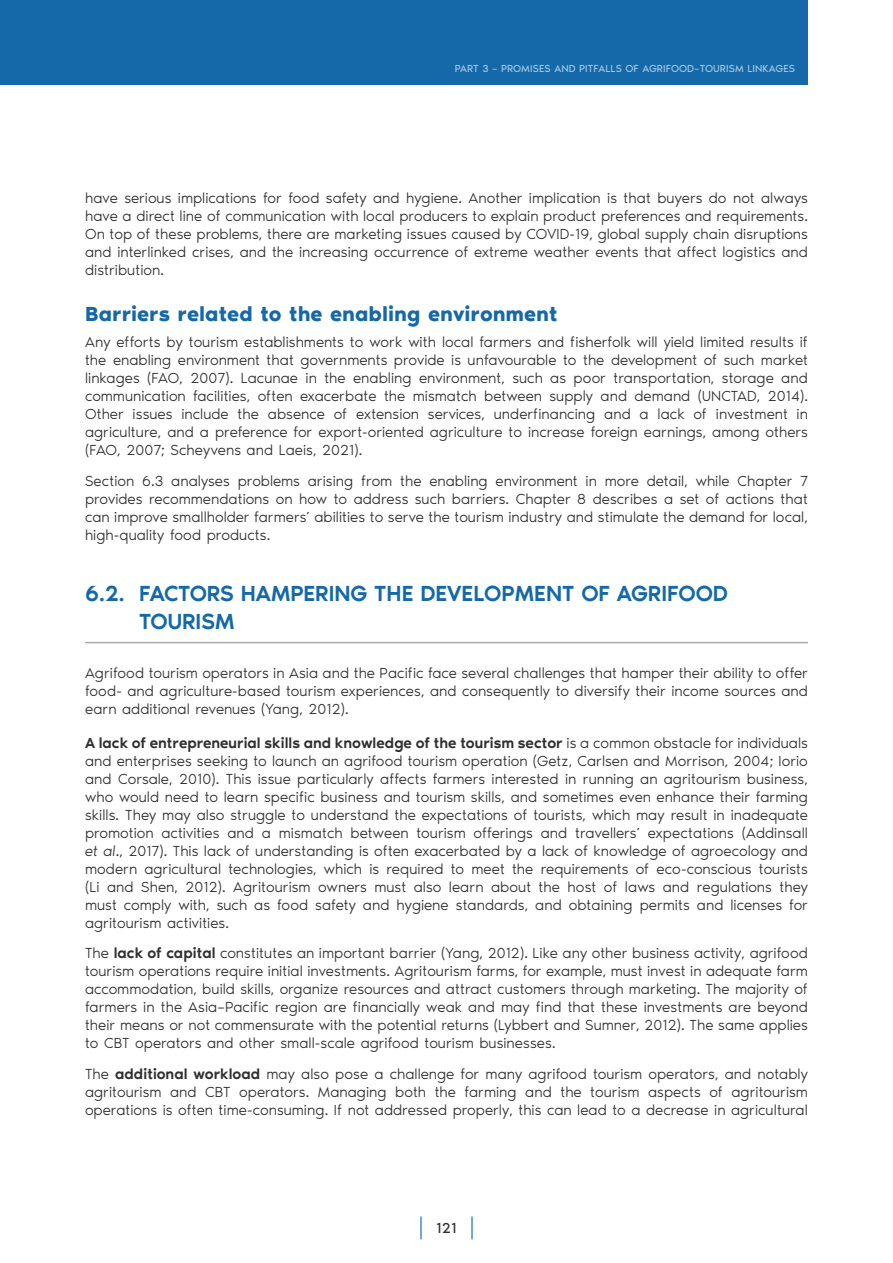
<style>
.page{position:relative;width:893px;height:1263px;background:#fff}
.page>*{position:absolute;margin:0;border:0;box-sizing:border-box;transform-origin:0 0}
.SUBHEAD_1{font:500 22.5px/28.5px "Noir Pro";letter-spacing:-.01em;color:#1569a9}
.SUBHEAD_2{font:600 21px "Noir Pro";color:#1569a9}
.BODY{font:300 15px/18px "Noir Pro";color:#312f30;text-align:justify}
.t1{font:15px "Noir Pro";color:#312f30}
.t2{font:10.5px "Noir Pro";letter-spacing:.01em;color:#a0c9eb}
.s1{font-weight:500}
.s2{font-style:italic}
</style>
<div class="page">
<div style="left:0;top:0;width:808px;height:85px;background:#1569a9"></div>
<hr style="left:420px;top:1217px;width:2px;height:22px;background:#448dcb">
<hr style="left:471px;top:1217px;width:2px;height:22px;background:#448dcb">
<hr style="left:85px;top:642px;width:723px;height:1px;background:#a8a9ad">
<p class="t2" style="left:455px;top:61px;width:342px">PART 3 – PROMISES AND PITFALLS OF AGRIFOOD–TOURISM LINKAGES</p>
<p class="BODY" style="left:85px;top:188px;width:724px">have serious implications for food safety and hygiene. Another implication is that buyers do not always have a direct line of communication with local producers to explain product preferences and requirements.<br>On top of these problems, there are marketing issues caused by COVID-19, global supply chain disruptions and interlinked crises, and the increasing occurrence of extreme weather events that affect logistics and distribution.</p>
<p class="SUBHEAD_2" style="left:85px;top:297px;width:474px">Barriers related to the enabling environment</p>
<p class="BODY" style="left:85px;top:332px;width:724px">Any efforts by tourism establishments to work with local farmers and fisherfolk will yield limited results if the enabling environment that governments provide is unfavourable to the development of such market linkages (FAO, 2007). Lacunae in the enabling environment, such as poor transportation, storage and communication facilities, often exacerbate the mismatch between supply and demand (UNCTAD, 2014).<br>Other issues include the absence of extension services, underfinancing and a lack of investment in agriculture, and a preference for export-oriented agriculture to increase foreign earnings, among others (FAO, 2007; Scheyvens and Laeis, 2021).</p>
<p class="BODY" style="left:85px;top:471px;width:724px">Section 6.3 analyses problems arising from the enabling environment in more detail, while Chapter 7 provides recommendations on how to address such barriers. Chapter 8 describes a set of actions that can improve smallholder farmers’ abilities to serve the tourism industry and stimulate the demand for local, high-quality food products.</p>
<p class="SUBHEAD_1" style="left:139px;top:577px;width:590px;text-indent:-54px">6.2. FACTORS HAMPERING THE DEVELOPMENT OF AGRIFOOD<br>TOURISM</p>
<p class="BODY" style="left:85px;top:663px;width:724px">Agrifood tourism operators in Asia and the Pacific face several challenges that hamper their ability to offer food- and agriculture-based tourism experiences, and consequently to diversify their income sources and earn additional revenues (Yang, 2012).</p>
<p class="BODY" style="left:85px;top:733px;width:724px"><span class="s1">A lack of entrepreneurial skills and knowledge of the tourism sector</span> is a common obstacle for individuals and enterprises seeking to launch an agrifood tourism operation (Getz, Carlsen and Morrison, 2004; Iorio and Corsale, 2010). This issue particularly affects farmers interested in running an agritourism business, who would need to learn specific business and tourism skills, and sometimes even enhance their farming skills. They may also struggle to understand the expectations of tourists, which may result in inadequate promotion activities and a mismatch between tourism offerings and travellers’ expectations (Addinsall <span class="s2">et al</span>., 2017). This lack of understanding is often exacerbated by a lack of knowledge of agroecology and modern agricultural technologies, which is required to meet the requirements of eco-conscious tourists (Li and Shen, 2012). Agritourism owners must also learn about the host of laws and regulations they must comply with, such as food safety and hygiene standards, and obtaining permits and licenses for agritourism activities.</p>
<p class="BODY" style="left:85px;top:943px;width:724px">The <span class="s1">lack of capital</span> constitutes an important barrier (Yang, 2012). Like any other business activity, agrifood tourism operations require initial investments. Agritourism farms, for example, must invest in adequate farm accommodation, build skills, organize resources and attract customers through marketing. The majority of farmers in the Asia–Pacific region are financially weak and may find that these investments are beyond their means or not commensurate with the potential returns (Lybbert and Sumner, 2012). The same applies to CBT operators and other small-scale agrifood tourism businesses.</p>
<p class="BODY" style="left:85px;top:1064px;width:724px">The <span class="s1">additional workload</span> may also pose a challenge for many agrifood tourism operators, and notably agritourism and CBT operators. Managing both the farming and the tourism aspects of agritourism operations is often time-consuming. If not addressed properly, this can lead to a decrease in agricultural</p>
<p class="t1" style="left:436px;top:1217px;width:22px">121</p>
</div>
